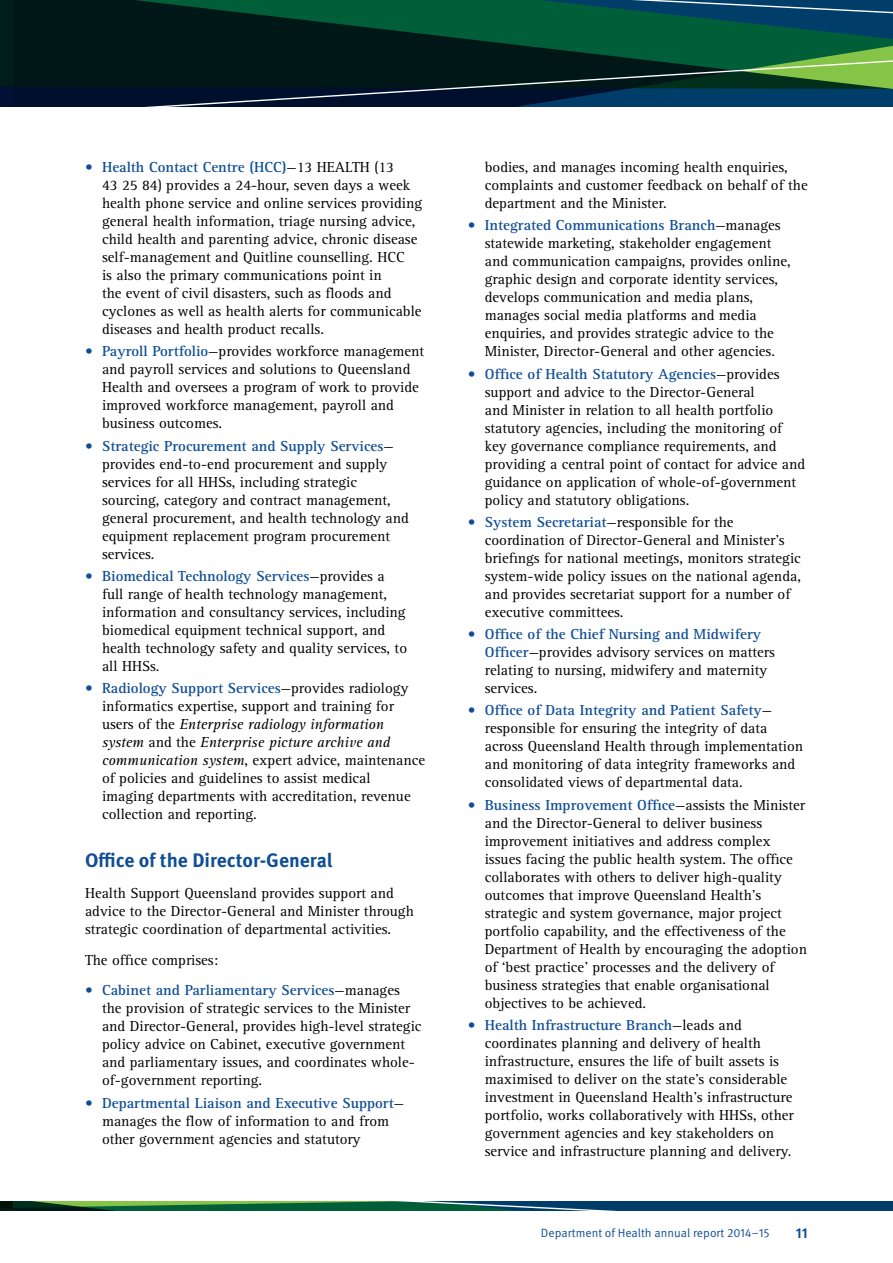
<style>
.page{position:relative;width:893px;height:1263px;background:#fff}
.page>*{position:absolute;margin:0;border:0;box-sizing:border-box;transform-origin:0 0}
.t1{font:700 19.5px "Meta OT";color:#0f4e95}
.t2{font:15px/18px "Rotis Serif Std";color:#000}
.t3{font:700 14.4px "Meta OT";color:#0f4e95}
.t4{font:12px "Meta OT Norm";color:#0f4e95}
.s1{color:#0f4e95}
.s2{font-weight:700;color:#0f4e95}
.s3{font-style:italic}
</style>
<div class="page">
<svg style="left:13px;top:0;width:880px;height:106px;background:#083731"></svg>
<svg style="left:0;top:0;width:13px;height:106px"></svg>
<svg style="left:0;top:1202px;width:893px;height:8px;background:#155a52"></svg>
<p class="t2" style="left:102px;top:158px;width:322px;text-indent:-17px"><span class="s1">•</span> <span class="s2">Health Contact Centre (HCC)</span>—13 HEALTH (13<br>43 25 84) provides a 24-hour, seven days a week health phone service and online services providing general health information, triage nursing advice, child health and parenting advice, chronic disease self-management and Quitline counselling. HCC<br>is also the primary communications point in<br>the event of civil disasters, such as floods and cyclones as well as health alerts for communicable diseases and health product recalls.</p>
<p class="t2" style="left:102px;top:343px;width:324px;text-indent:-17px"><span class="s1">•</span> <span class="s2">Payroll Portfolio</span>—provides workforce management and payroll services and solutions to Queensland Health and oversees a program of work to provide improved workforce management, payroll and business outcomes.</p>
<p class="t2" style="left:102px;top:437px;width:308px;text-indent:-17px"><span class="s1">•</span> <span class="s2">Strategic Procurement and Supply Services</span>— provides end-to-end procurement and supply services for all HHSs, including strategic sourcing, category and contract management, general procurement, and health technology and equipment replacement program procurement services.</p>
<p class="t2" style="left:102px;top:567px;width:307px;text-indent:-17px"><span class="s1">•</span> <span class="s2">Biomedical Technology Services</span>—provides a full range of health technology management, information and consultancy services, including biomedical equipment technical support, and health technology safety and quality services, to all HHSs.</p>
<p class="t2" style="left:102px;top:679px;width:325px;text-indent:-17px"><span class="s1">•</span> <span class="s2">Radiology Support Services</span>—provides radiology informatics expertise, support and training for users of the <span class="s3">Enterprise radiology information system</span> and the <span class="s3">Enterprise picture archive and communication system</span>, expert advice, maintenance of policies and guidelines to assist medical imaging departments with accreditation, revenue collection and reporting.</p>
<h1 class="t1" style="left:85px;top:848px;width:249px">Office of the Director-General</h1>
<p class="t2" style="left:85px;top:884px;width:330px">Health Support Queensland provides support and advice to the Director-General and Minister through strategic coordination of departmental activities.</p>
<p class="t2" style="left:85px;top:951px;width:135px">The office comprises:</p>
<p class="t2" style="left:102px;top:982px;width:321px;text-indent:-17px"><span class="s1">•</span> <span class="s2">Cabinet and Parliamentary Services</span>—manages the provision of strategic services to the Minister and Director-General, provides high-level strategic policy advice on Cabinet, executive government and parliamentary issues, and coordinates whole&shy;of-government reporting.</p>
<p class="t2" style="left:102px;top:1094px;width:304px;text-indent:-17px"><span class="s1">•</span> <span class="s2">Departmental Liaison and Executive Support</span>— manages the flow of information to and from other government agencies and statutory</p>
<p class="t2" style="left:485px;top:158px;width:324px">bodies, and manages incoming health enquiries, complaints and customer feedback on behalf of the department and the Minister.</p>
<p class="t2" style="left:485px;top:217px;width:307px;text-indent:-17px"><span class="s1">•</span> <span class="s2">Integrated Communications Branch</span>—manages statewide marketing, stakeholder engagement and communication campaigns, provides online, graphic design and corporate identity services, develops communication and media plans, manages social media platforms and media enquiries, and provides strategic advice to the Minister, Director-General and other agencies.</p>
<p class="t2" style="left:485px;top:365px;width:322px;text-indent:-17px"><span class="s1">•</span> <span class="s2">Office of Health Statutory Agencies</span>—provides support and advice to the Director-General<br>and Minister in relation to all health portfolio statutory agencies, including the monitoring of key governance compliance requirements, and providing a central point of contact for advice and guidance on application of whole-of-government policy and statutory obligations.</p>
<p class="t2" style="left:485px;top:513px;width:318px;text-indent:-17px"><span class="s1">•</span> <span class="s2">System Secretariat</span>—responsible for the coordination of Director-General and Minister’s briefings for national meetings, monitors strategic system-wide policy issues on the national agenda, and provides secretariat support for a number of executive committees.</p>
<p class="t2" style="left:485px;top:625px;width:292px;text-indent:-17px"><span class="s1">•</span> <span class="s2">Office of the Chief Nursing and Midwifery Officer</span>—provides advisory services on matters relating to nursing, midwifery and maternity services.</p>
<p class="t2" style="left:485px;top:702px;width:320px;text-indent:-17px"><span class="s1">•</span> <span class="s2">Office of Data Integrity and Patient Safety</span>— responsible for ensuring the integrity of data across Queensland Health through implementation and monitoring of data integrity frameworks and consolidated views of departmental data.</p>
<p class="t2" style="left:485px;top:796px;width:324px;text-indent:-17px"><span class="s1">•</span> <span class="s2">Business Improvement Office</span>—assists the Minister and the Director-General to deliver business improvement initiatives and address complex issues facing the public health system. The office collaborates with others to deliver high-quality outcomes that improve Queensland Health’s strategic and system governance, major project portfolio capability, and the effectiveness of the Department of Health by encouraging the adoption of ‘best practice’ processes and the delivery of business strategies that enable organisational objectives to be achieved.</p>
<p class="t2" style="left:485px;top:1016px;width:310px;text-indent:-17px"><span class="s1">•</span> <span class="s2">Health Infrastructure Branch</span>—leads and coordinates planning and delivery of health infrastructure, ensures the life of built assets is maximised to deliver on the state’s considerable investment in Queensland Health’s infrastructure portfolio, works collaboratively with HHSs, other government agencies and key stakeholders on service and infrastructure planning and delivery.</p>
<p class="t4" style="left:541px;top:1225px;width:230px">Department of Health annual report 2014–15</p>
<p class="t3" style="left:796px;top:1223px;width:14px">11</p>
</div>
